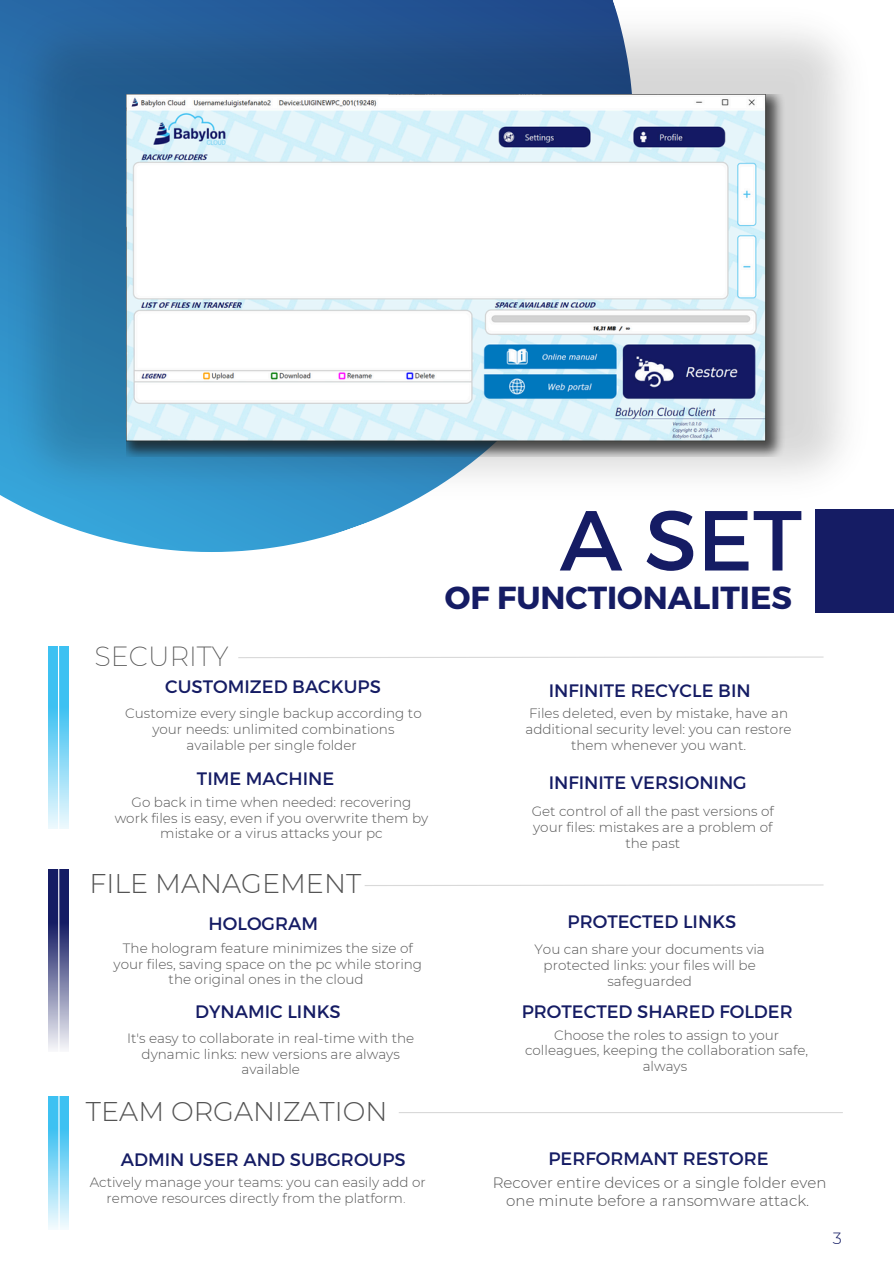
<style>
.page{position:relative;width:894px;height:1264px;background:#fff}
.page>*{position:absolute;margin:0;border:0;box-sizing:border-box;transform-origin:0 0}
.t1{font:84.9px "Montserrat";color:#151c64}
.t2{font:700 31.8px "Montserrat";color:#151c64}
.t3{font:300 27px "Montserrat";color:#545454}
.t4{font:200 27px "Montserrat";color:#545454}
.t5{font:18px "Montserrat";color:#151c64}
.t6{font:300 16.2px "Montserrat";color:#151c64}
.t7{font:300 15px/18px "Montserrat";color:#545454;text-align:center}
.t8{font:300 13.5px/15.8px "Montserrat";color:#545454;text-align:center}
.s1{font-weight:200}
</style>
<div class="page">
<svg style="left:97px;top:536px;width:230px;height:16px;fill:#35a2d7"></svg>
<img style="left:0;top:0;width:845px;height:536px">
<div style="left:48px;top:645px;width:21px;height:183px;background:#3dc1f2"></div>
<svg style="left:48px;top:714px;width:21px;height:115px;background:#9bdef7"></svg>
<div style="left:48px;top:869px;width:21px;height:183px;background:#151c64"></div>
<svg style="left:48px;top:928px;width:21px;height:124px;background:#8b8eb2"></svg>
<div style="left:48px;top:1096px;width:21px;height:133px;background:#3dc1f2"></div>
<svg style="left:48px;top:1134px;width:21px;height:95px;background:#9ddff8"></svg>
<div style="left:815px;top:509px;width:78px;height:103px;background:#151c64"></div>
<svg style="left:364px;top:884px;width:460px;height:2px"></svg>
<hr style="left:398px;top:1111px;width:444px;height:2px;background:#d9d9d9">
<svg style="left:57px;top:645px;width:3px;height:584px"></svg>
<svg style="left:238px;top:656px;width:586px;height:2px"></svg>
<img style="left:127px;top:95px;width:667px;height:361px">
<p class="t4" style="left:95px;top:640px;width:135px">SECURITY</p>
<p class="t5" style="left:165px;top:674px;width:217px">CUSTOMIZED BACKUPS</p>
<p class="t8" style="left:125px;top:705px;width:298px">Customize every single backup according to your needs: unlimited combinations available per single folder</p>
<h1 class="t1" style="left:559px;top:485px;width:244px">A SET</h1>
<h2 class="t2" style="left:445px;top:577px;width:348px">OF FUNCTIONALITIES</h2>
<h4 class="t5" style="left:548px;top:678px;width:203px">INFINITE RECYCLE BIN</h4>
<h4 class="t8" style="left:525px;top:705px;width:268px">Files deleted, even by mistake, have an additional security level: you can restore them whenever you want.</h4>
<h4 class="t5" style="left:197px;top:767px;width:139px">TIME MACHINE</h4>
<h4 class="t5" style="left:548px;top:771px;width:199px">INFINITE VERSIONING</h4>
<p class="t8" style="left:115px;top:794px;width:315px">Go back in time when needed: recovering work files is easy, even if you overwrite them by mistake or a virus attacks your pc</p>
<p class="t8" style="left:531px;top:803px;width:243px">Get control of all the past versions of your files: mistakes are a problem of the past</p>
<p class="t3" style="left:89px;top:867px;width:273px">FILE MANAGEMENT</p>
<h3 class="t5" style="left:208px;top:911px;width:111px">HOLOGRAM</h3>
<h4 class="t8" style="left:114px;top:940px;width:310px">The hologram feature minimizes the size of your files, saving space on the pc while storing the original ones in the cloud</h4>
<p class="t5" style="left:567px;top:909px;width:170px">PROTECTED LINKS</p>
<p class="t8" style="left:534px;top:941px;width:232px">You can share your documents via protected links: your files will be safeguarded</p>
<p class="t5" style="left:195px;top:1000px;width:147px">DYNAMIC LINKS</p>
<p class="t5" style="left:521px;top:1000px;width:272px">PROTECTED SHARED FOLDER</p>
<h4 class="t8" style="left:127px;top:1030px;width:288px">It's easy to collaborate in real-time with the dynamic links: new versions are always available</h4>
<p class="t8" style="left:525px;top:1026px;width:284px">Choose the roles to assign to your colleagues, keeping the collaboration safe, always</p>
<p class="t3" style="left:86px;top:1094px;width:303px">TEAM ORGANIZATION</p>
<h4 class="t5" style="left:121px;top:1147px;width:286px">ADMIN USER AND SUBGROUPS</h4>
<h4 class="t5" style="left:548px;top:1147px;width:221px">PERFORMANT RESTORE</h4>
<p class="t8" style="left:90px;top:1174px;width:337px">Actively manage your teams: you can easily add or remove resources directly from the platform<span class="s1">.</span></p>
<p class="t7" style="left:492px;top:1173px;width:335px">Recover entire devices or a single folder even one minute before a ransomware attack.</p>
<h3 class="t6" style="left:832px;top:1228px;width:11px">3</h3>
</div>
